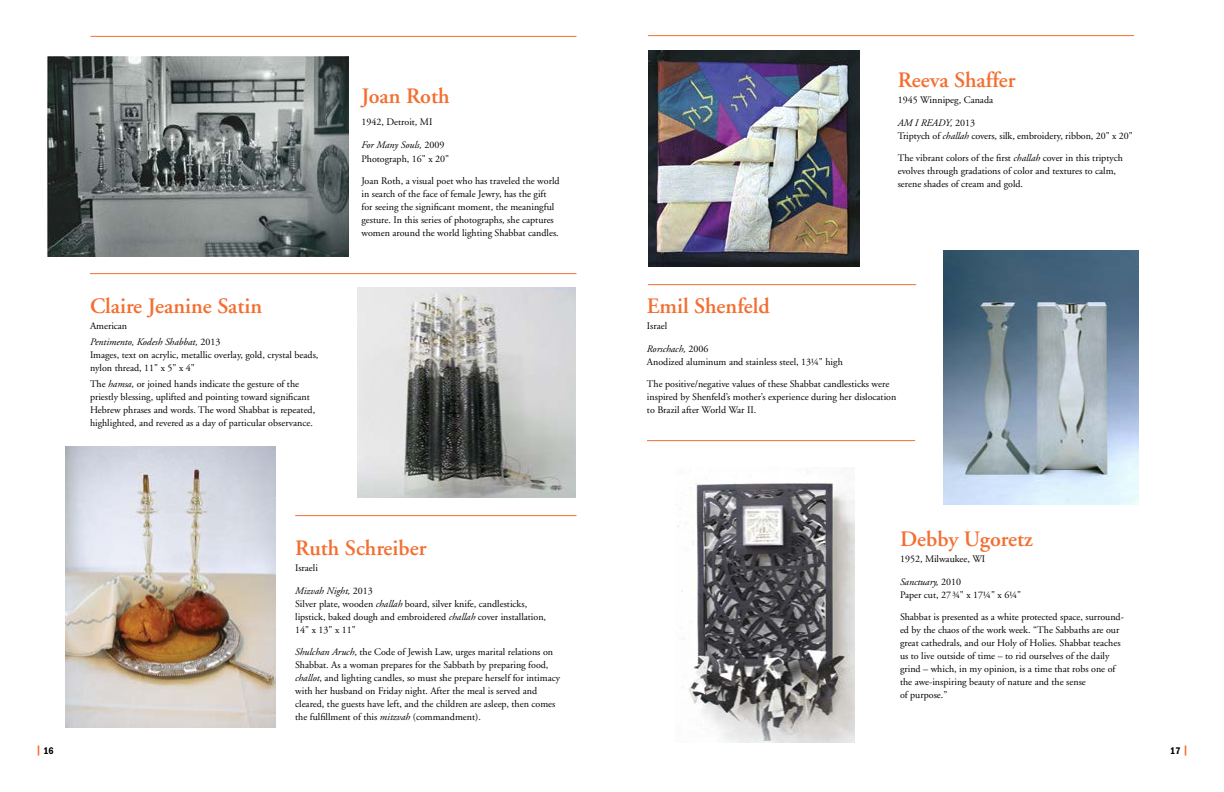
<style>
.page{position:relative;width:1224px;height:792px;background:#fff}
.page>*{position:absolute;margin:0;border:0;box-sizing:border-box;transform-origin:0 0}
.t1{font:600 22px "Adobe Garamond";color:#f36f31}
.t2{font:10px/13px "Adobe Garamond";color:#000}
.t3{font:italic 10px/15.9px "Adobe Garamond";color:#000}
.t4{font:10px "ITC Franklin Gothic Std Dm Cd";color:#000}
.s1{font-style:normal}
.s2{font-style:italic}
.s3{color:#f36f31}
</style>
<div class="page">
<hr style="left:90px;top:36px;width:486px;height:1px;background:#f36f31">
<hr style="left:295px;top:515px;width:281px;height:1px;background:#f36f31">
<hr style="left:90px;top:273px;width:486px;height:1px;background:#f36f31">
<img style="left:46px;top:57px;width:303px;height:200px">
<img style="left:358px;top:287px;width:218px;height:211px">
<img style="left:65px;top:446px;width:211px;height:281px">
<img style="left:677px;top:483px;width:177px;height:260px">
<img style="left:648px;top:50px;width:212px;height:217px">
<hr style="left:648px;top:35px;width:486px;height:1px;background:#f36f31">
<hr style="left:648px;top:284px;width:268px;height:1px;background:#f36f31">
<hr style="left:647px;top:440px;width:268px;height:1px;background:#f36f31">
<img style="left:943px;top:250px;width:195px;height:255px">
<h1 class="t1" style="left:90px;top:294px;width:174px">Claire Jeanine Satin</h1>
<p class="t3" style="left:90px;top:318px;width:132px"><span class="s1">American<br></span>Pentimento, Kodesh Shabbat, <span class="s1">2013</span></p>
<p class="t2" style="left:90px;top:349px;width:230px">Images, text on acrylic, metallic overlay, gold, crystal beads, nylon thread, 11" x 5" x 4"</p>
<p class="t2" style="left:90px;top:378px;width:227px">The <span class="s2">hamsa,</span> or joined hands indicate the gesture of the priestly blessing, uplifted and pointing toward significant Hebrew phrases and words. The word Shabbat is repeated, highlighted, and revered as a day of particular observance.</p>
<h1 class="t1" style="left:361px;top:84px;width:90px">Joan Roth</h1>
<p class="t2" style="left:361px;top:115px;width:73px">1942, Detroit, MI</p>
<p class="t2" style="left:361px;top:138px;width:89px;line-height:14px"><span class="s2">For Many Souls,</span> 2009<br>Photograph, 16" x 20"</p>
<p class="t2" style="left:361px;top:174px;width:200px">Joan Roth, a visual poet who has traveled the world in search of the face of female Jewry, has the gift for seeing the significant moment, the meaningful gesture. In this series of photographs, she captures women around the world lighting Shabbat candles.</p>
<h1 class="t1" style="left:295px;top:536px;width:133px">Ruth Schreiber</h1>
<p class="t2" style="left:295px;top:561px;width:24px">Israeli</p>
<p class="t2" style="left:295px;top:584px;width:252px"><span class="s2">Mizvah Night,</span> 2013<br>Silver plate, wooden <span class="s2">challah</span> board, silver knife, candlesticks, lipstick, baked dough and embroidered <span class="s2">challah</span> cover installation, 14" x 13" x 11"</p>
<p class="t2" style="left:295px;top:645px;width:266px"><span class="s2">Shulchan Aruch</span>, the Code of Jewish Law, urges marital relations on Shabbat. As a woman prepares for the Sabbath by preparing food, <span class="s2">challot</span>, and lighting candles, so must she prepare herself for intimacy with her husband on Friday night. After the meal is served and cleared, the guests have left, and the children are asleep, then comes the fulfillment of this <span class="s2">mitzvah</span> (commandment).</p>
<h1 class="t1" style="left:898px;top:68px;width:119px">Reeva Shaffer</h1>
<p class="t2" style="left:898px;top:94px;width:97px">1945 Winnipeg, Canada</p>
<p class="t2" style="left:898px;top:117px;width:237px"><span class="s2">AM I READY,</span> 2013<br>Triptych of <span class="s2">challah</span> covers, silk, embroidery, ribbon, 20" x 20"</p>
<p class="t2" style="left:898px;top:152px;width:227px">The vibrant colors of the first <span class="s2">challah</span> cover in this triptych evolves through gradations of color and textures to calm, serene shades of cream and gold.</p>
<h1 class="t1" style="left:647px;top:294px;width:124px">Emil Shenfeld</h1>
<p class="t2" style="left:647px;top:320px;width:22px">Israel</p>
<p class="t2" style="left:647px;top:343px;width:197px"><span class="s2">Rorschach,</span> 2006<br>Anodized aluminum and stainless steel, 13¼" high</p>
<p class="t2" style="left:647px;top:378px;width:251px">The positive/negative values of these Shabbat candlesticks were inspired by Shenfeld’s mother’s experience during her dislocation to Brazil after World War II.</p>
<h1 class="t1" style="left:900px;top:527px;width:134px">Debby Ugoretz</h1>
<p class="t2" style="left:900px;top:553px;width:87px">1952, Milwaukee, WI</p>
<p class="t2" style="left:900px;top:576px;width:123px"><span class="s2">Sanctuary,</span> 2010<br>Paper cut, 27¾" x 17¼" x 6¼"</p>
<p class="t2" style="left:900px;top:611px;width:225px">Shabbat is presented as a white protected space, surround&shy;ed by the chaos of the work week. “The Sabbaths are our great cathedrals, and our Holy of Holies. Shabbat teaches us to live outside of time – to rid ourselves of the daily grind – which, in my opinion, is a time that robs one of the awe-inspiring beauty of nature and the sense<br>of purpose.”</p>
<p class="t4" style="left:36px;top:745px;width:19px"><span class="s3">|</span> 16</p>
<p class="t4" style="left:1170px;top:745px;width:19px">17 <span class="s3">|</span></p>
</div>
